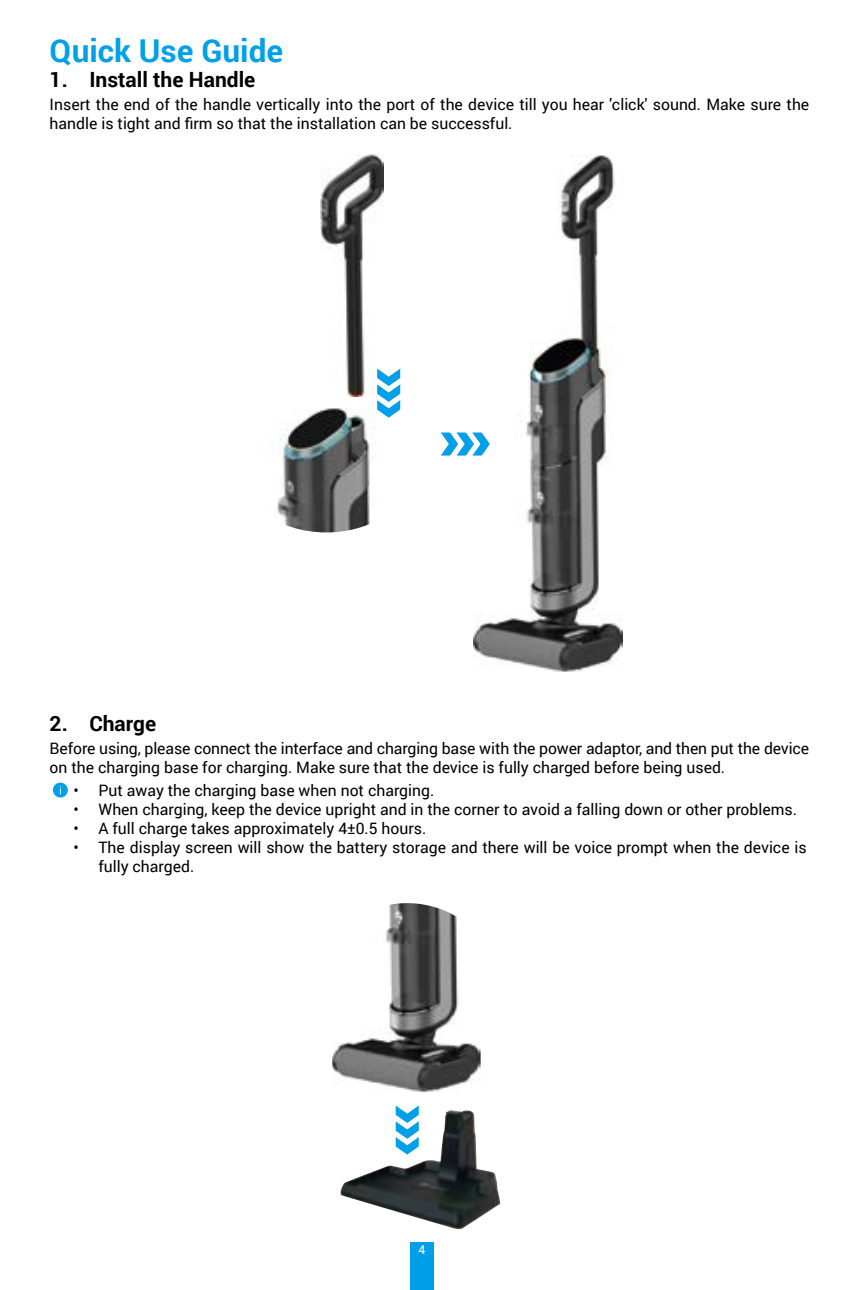
<style>
.page{position:relative;width:844px;height:1290px;background:#fff}
.page>*{position:absolute;margin:0;border:0;box-sizing:border-box;transform-origin:0 0}
.t1{font:700 31.5px "Roboto";color:#00a0e9}
.t2{font:700 21px "Roboto";color:#000}
.t3{font:15.75px/18.9px "Roboto";color:#000}
.t4{font:12.25px "Roboto";color:#fff}
</style>
<div class="page">
<div style="left:410px;top:1242px;width:23px;height:48px;background:#00a0e9"></div>
<img style="left:473px;top:155px;width:149px;height:517px">
<img style="left:321px;top:154px;width:63px;height:243px">
<img style="left:277px;top:408px;width:57px;height:124px">
<svg style="left:377px;top:369px;width:23px;height:49px"></svg>
<svg style="left:440px;top:432px;width:49px;height:23px"></svg>
<svg style="left:53px;top:782px;width:15px;height:15px"></svg>
<svg style="left:395px;top:1105px;width:23px;height:5px"></svg>
<img style="left:332px;top:903px;width:148px;height:189px">
<img style="left:340px;top:1110px;width:160px;height:120px">
<h1 class="t1" style="left:50px;top:28px;width:235px">Quick Use Guide</h1>
<h2 class="t2" style="left:50px;top:65px;width:207px">1. Install the Handle</h2>
<p class="t3" style="left:50px;top:95px;width:761px">Insert the end of the handle vertically into the port of the device till you hear 'click' sound. Make sure the handle is tight and firm so that the installation can be successful.</p>
<h2 class="t2" style="left:50px;top:708px;width:108px">2. Charge</h2>
<p class="t3" style="left:50px;top:738px;width:760px">Before using, please connect the interface and charging base with the power adaptor, and then put the device on the charging base for charging. Make sure that the device is fully charged before being used.</p>
<p class="t3" style="left:74px;top:780px;width:362px">• Put away the charging base when not charging.</p>
<p class="t3" style="left:74px;top:799px;width:724px">• When charging, keep the device upright and in the corner to avoid a falling down or other problems.</p>
<p class="t3" style="left:74px;top:818px;width:354px">• A full charge takes approximately 4±0.5 hours.</p>
<p class="t3" style="left:98px;top:837px;width:709px;text-indent:-25px">• The display screen will show the battery storage and there will be voice prompt when the device is fully charged.</p>
<p class="t4" style="left:418px;top:1241px;width:8px">4</p>
</div>
